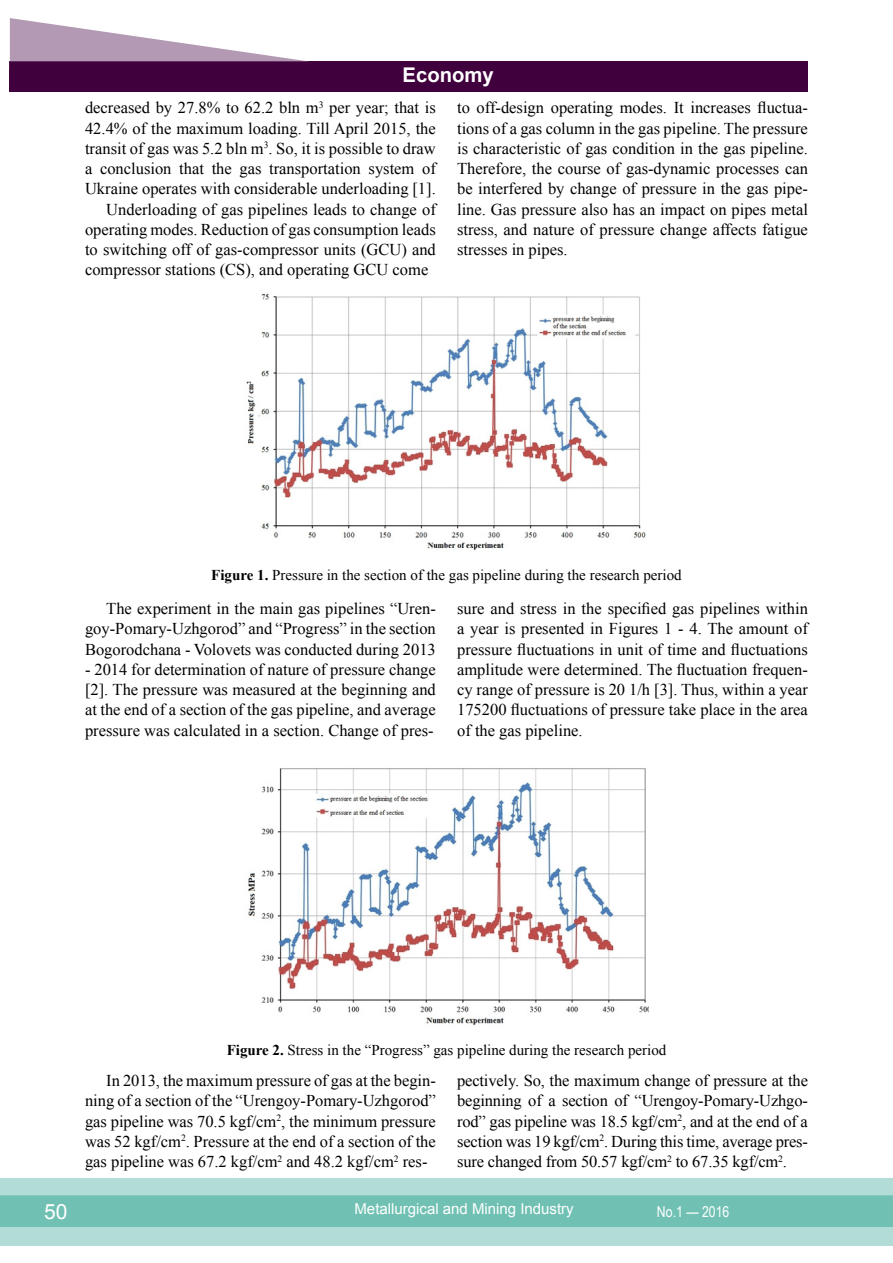
<style>
.page{position:relative;width:893px;height:1263px;background:#fff}
.page>*{position:absolute;margin:0;border:0;box-sizing:border-box;transform-origin:0 0}
.t1{font:21px "Arial";color:#fff}
.t2{font:700 20.25px "Arial";color:#fff}
.t3{font:16.5px/20.2px "Times New Roman";color:#000;text-align:justify}
.t4{font:15px "Times New Roman";color:#000}
.t5{font:15px "Arial";color:#fff}
.t6{font:15px "Arial Narrow";color:#fff}
.s1{font-weight:700}
</style>
<div class="page">
<div style="left:0;top:1178px;width:893px;height:68px;background:#b2ddd6"></div>
<div style="left:0;top:1195px;width:893px;height:32px;background:#70c1b3;border:2px solid #70c1b3"></div>
<div style="left:10px;top:62px;width:798px;height:30px;background:#40003d"></div>
<svg style="left:10px;top:18px;width:300px;height:44px"></svg>
<svg style="left:892px;top:1178px;width:1px;height:68px"></svg>
<hr style="left:85px;top:92px;width:798px;height:1px;background:#40003d">
<img style="left:246px;top:293px;width:400px;height:257px">
<img style="left:248px;top:768px;width:401px;height:258px">
<p class="t2" style="left:403px;top:61px;width:93px">Economy</p>
<p class="t3" style="left:85px;top:97px;width:352px">decreased by 27.8% to 62.2 bln m<sup>3</sup> per year; that is</p>
<p class="t3" style="left:85px;top:118px;width:352px">42.4% of the maximum loading. Till April 2015, the</p>
<p class="t3" style="left:85px;top:138px;width:352px">transit of gas was 5.2 bln m<sup>3</sup>. So, it is possible to draw</p>
<p class="t3" style="left:85px;top:158px;width:352px">a conclusion that the gas transportation system of</p>
<p class="t3" style="left:85px;top:178px;width:352px">Ukraine operates with considerable underloading [1].</p>
<p class="t3" style="left:106px;top:199px;width:331px">Underloading of gas pipelines leads to change of</p>
<p class="t3" style="left:85px;top:219px;width:352px">operating modes. Reduction of gas consumption leads</p>
<p class="t3" style="left:85px;top:239px;width:352px">to switching off of gas-compressor units (GCU) and</p>
<p class="t3" style="left:85px;top:259px;width:345px">compressor stations (CS), and operating GCU come</p>
<p class="t3" style="left:457px;top:97px;width:352px">to off-design operating modes. It increases fluctua&shy;tions of a gas column in the gas pipeline. The pressure is characteristic of gas condition in the gas pipeline.<br>Therefore, the course of gas-dynamic processes can be interfered by change of pressure in the gas pipe&shy;line. Gas pressure also has an impact on pipes metal stress, and nature of pressure change affects fatigue stresses in pipes.</p>
<p class="t4" style="left:211px;top:564px;width:472px"><span class="s1">Figure 1.</span> Pressure in the section of the gas pipeline during the research period</p>
<p class="t3" style="left:85px;top:598px;width:352px;text-indent:21px">The experiment in the main gas pipelines “Uren&shy;goy-Pomary-Uzhgorod” and “Progress” in the section Bogorodchana - Volovets was conducted during 2013</p>
<p class="t3" style="left:85px;top:659px;width:352px">- 2014 for determination of nature of pressure change [2]. The pressure was measured at the beginning and at the end of a section of the gas pipeline, and average pressure was calculated in a section. Change of pres-</p>
<p class="t3" style="left:457px;top:598px;width:352px">sure and stress in the specified gas pipelines within a year is presented in Figures 1 - 4. The amount of pressure fluctuations in unit of time and fluctuations amplitude were determined. The fluctuation frequen&shy;cy range of pressure is 20 1/h [3]. Thus, within a year 175200 fluctuations of pressure take place in the area of the gas pipeline.</p>
<p class="t4" style="left:227px;top:1039px;width:441px"><span class="s1">Figure 2.</span> Stress in the “Progress” gas pipeline during the research period</p>
<p class="t3" style="left:85px;top:1070px;width:352px;text-indent:21px">In 2013, the maximum pressure of gas at the begin&shy;ning of a section of the “Urengoy-Pomary-Uzhgorod” gas pipeline was 70.5 kgf/cm<sup>2</sup>, the minimum pressure was 52 kgf/cm<sup>2</sup>. Pressure at the end of a section of the gas pipeline was 67.2 kgf/cm<sup>2</sup> and 48.2 kgf/cm<sup>2</sup> res-</p>
<p class="t3" style="left:457px;top:1070px;width:352px">pectively. So, the maximum change of pressure at the beginning of a section of “Urengoy-Pomary-Uzhgo&shy;rod” gas pipeline was 18.5 kgf/cm<sup>2</sup>, and at the end of a section was 19 kgf/cm<sup>2</sup>. During this time, average pres&shy;sure changed from 50.57 kgf/cm<sup>2</sup> to 67.35 kgf/cm<sup>2</sup>.</p>
<p class="t5" style="left:337px;top:1199px;width:221px">Metallurgical and Mining Industry</p>
<p class="t1" style="left:44px;top:1197px;width:25px">50</p>
<p class="t5" style="left:354px;top:1199px;width:221px">Metallurgical and Mining Industry</p>
<p class="t6" style="left:657px;top:1201px;width:74px">No.1 — 2016</p>
</div>
